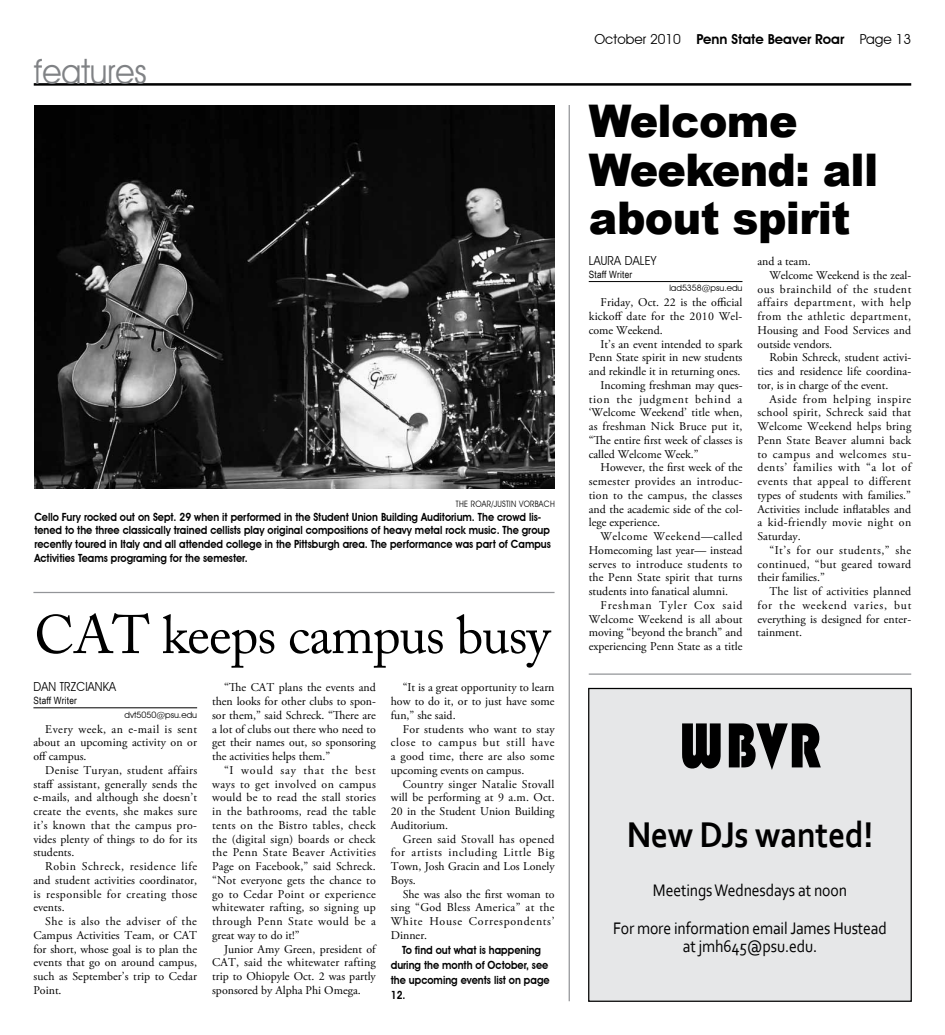
<style>
.page{position:relative;width:945px;height:1035px;background:#fff}
.page>*{position:absolute;margin:0;border:0;box-sizing:border-box;transform-origin:0 0}
.t1{font:66px "Bauhaus 93";color:#000;scale:.83 1}
.t2{font:53.75px "Adobe Caslon Pro";letter-spacing:-.02em;color:#000}
.t3{font:900 45px/48.6px "Arial";letter-spacing:-.015em;color:#000;scale:.95 1}
.t4{font:700 37.5px "Corbel";letter-spacing:-.01em;color:#000;scale:.9 1}
.t5{font:35px "Avant Garde IT Cby BT";color:#808285;scale:.9 1}
.t6{font:17.5px/37.5px "Corbel";letter-spacing:-.01em;color:#000;text-align:center;scale:.9 1}
.t7{font:600 13.75px "Avant Garde IT Cby BT";letter-spacing:-.01em;color:#000}
.t8{font:12.5px "Avant Garde IT Cby BT";letter-spacing:.015em;color:#000;scale:.93 1}
.t9{font:11.88px/13.8px "Adobe Garamond Pro";letter-spacing:.005em;color:#000;text-align:justify}
.t10{font:11.88px "Adobe Garamond Pro";letter-spacing:.025em;color:#000}
.t11{font:11.88px "Adobe Garamond Pro";letter-spacing:.045em;color:#000}
.t12{font:11.88px "Adobe Garamond Pro";letter-spacing:.04em;color:#000}
.t13{font:11.88px "Adobe Garamond Pro";letter-spacing:.05em;color:#000}
.t14{font:11.88px "Adobe Garamond Pro";letter-spacing:.03em;color:#000}
.t15{font:11.88px "Adobe Garamond Pro";letter-spacing:.065em;color:#000}
.t16{font:11.88px "Adobe Garamond Pro";letter-spacing:.06em;color:#000}
.t17{font:11.88px "Adobe Garamond Pro";letter-spacing:.07em;color:#000}
.t18{font:600 11.25px/13.8px "Avant Garde IT Cby BT";color:#000;scale:.9 1}
.t19{font:10px "Arial Narrow";letter-spacing:.025em;color:#000}
.t20{font:8.75px "Avant Garde IT Cby BT";color:#000}
.t21{font:8.75px "Avant Garde IT Cby BT";color:#000;scale:.9 1}
.s1{font-weight:400}
</style>
<div class="page">
<hr style="left:34px;top:83px;width:877px;height:3px;background:#000">
<hr style="left:589px;top:281px;width:153px;height:1px;background:#000">
<img style="left:34px;top:105px;width:521px;height:384px">
<hr style="left:569px;top:105px;width:1px;height:896px;background:#939598">
<hr style="left:33px;top:592px;width:522px;height:1px;background:#939598">
<hr style="left:33px;top:708px;width:164px;height:1px;background:#000">
<div style="left:589px;top:688px;width:322px;height:313px;background:#e6e7e8"></div>
<div style="left:588px;top:688px;width:324px;height:314px;border:1px solid #000"></div>
<hr style="left:589px;top:673px;width:322px;height:2px;background:#939598">
<h3 class="t5" style="left:34px;top:50px;width:127px">features</h3>
<p class="t21" style="left:456px;top:498px;width:52px">THE ROAR/JUSTIN</p>
<p class="t21" style="left:519px;top:498px;width:41px">VORBACH</p>
<p class="t18" style="left:34px;top:510px;width:575px">Cello Fury rocked out on Sept. 29 when it performed in the Student Union Building Auditorium. The crowd lis&shy;tened to the three classically trained cellists play original compositions of heavy metal rock music. The group recently toured in Italy and all attended college in the Pittsburgh area. The performance was part of Campus Activities Teams programing for the semester.</p>
<h2 class="t2" style="left:34px;top:603px;width:517px">CAT keeps campus busy</h2>
<p class="t8" style="left:33px;top:679px;width:91px">Dan Trzcianka</p>
<p class="t19" style="left:33px;top:693px;width:45px">Staff Writer</p>
<p class="t20" style="left:125px;top:709px;width:74px">dvt5050@psu.edu</p>
<p class="t9" style="left:33px;top:722px;width:165px;text-indent:12px">Every week, an e-mail is sent about an upcoming activity on or off campus.</p>
<p class="t9" style="left:33px;top:764px;width:165px;text-indent:12px">Denise Turyan, student affairs staff assistant, generally sends the e-mails, and although she doesn’t create the events, she makes sure it’s known that the campus pro&shy;vides plenty of things to do for its students.</p>
<p class="t9" style="left:33px;top:860px;width:165px;text-indent:12px">Robin Schreck, residence life and student activities coordinator, is responsible for creating those events.</p>
<p class="t9" style="left:33px;top:915px;width:165px;text-indent:12px">She is also the adviser of the Campus Activities Team, or CAT for short, whose goal is to plan the events that go on around campus, such as September’s trip to Cedar Point.</p>
<p class="t9" style="left:212px;top:681px;width:165px;text-indent:12px">“The CAT plans the events and then looks for other clubs to spon&shy;sor them,” said Schreck. “There are a lot of clubs out there who need to get their names out, so sponsoring the activities helps them.”</p>
<p class="t9" style="left:212px;top:764px;width:165px;text-indent:12px">“I would say that the best ways to get involved on campus would be to read the stall stories in the bathrooms, read the table tents on the Bistro tables, check the (digital sign) boards or check the Penn State Beaver Activities Page on Facebook,” said Schreck. “Not everyone gets the chance to go to Cedar Point or experience whitewater rafting, so signing up through Penn State would be a great way to do it!”</p>
<p class="t9" style="left:212px;top:942px;width:165px;text-indent:12px">Junior Amy Green, president of CAT, said the whitewater rafting trip to Ohiopyle Oct. 2 was partly sponsored by Alpha Phi Omega.</p>
<p class="t9" style="left:391px;top:681px;width:165px;text-indent:12px">“It is a great opportunity to learn how to do it, or to just have some fun,” she said.</p>
<p class="t9" style="left:391px;top:722px;width:165px;text-indent:12px">For students who want to stay close to campus but still have a good time, there are also some upcoming events on campus.</p>
<p class="t9" style="left:391px;top:777px;width:165px;text-indent:12px">Country singer Natalie Stovall will be performing at 9 a.m. Oct.<br>20 in the Student Union Building Auditorium.</p>
<p class="t9" style="left:391px;top:832px;width:165px;text-indent:12px">Green said Stovall has opened for artists including Little Big Town, Josh Gracin and Los Lonely Boys.</p>
<p class="t9" style="left:391px;top:887px;width:165px;text-indent:12px">She was also the first woman to sing “God Bless America” at the White House Correspondents’ Dinner.</p>
<p class="t18" style="left:391px;top:942px;width:178px;line-height:15px;text-indent:11px">To find out what is happening during the month of October, see the upcoming events list on page<br>12.</p>
<p class="t7" style="left:594px;top:31px;width:318px"><span class="s1">October 2010</span> Penn State Beaver Roar <span class="s1">Page 13</span></p>
<h3 class="t3" style="left:589px;top:95px;width:306px">Welcome<br>Weekend: all about spirit</h3>
<p class="t8" style="left:589px;top:253px;width:74px">Laura Daley</p>
<p class="t19" style="left:589px;top:267px;width:45px">Staff Writer</p>
<p class="t20" style="left:669px;top:283px;width:75px">lad5358@psu.edu</p>
<p class="t9" style="left:589px;top:296px;width:155px;text-indent:12px">Friday, Oct. 22 is the official kickoff date for the 2010 Wel&shy;come Weekend.</p>
<p class="t9" style="left:601px;top:337px;width:143px">It’s an event intended to spark</p>
<p class="t9" style="left:589px;top:351px;width:155px">Penn State spirit in new students</p>
<p class="t9" style="left:589px;top:365px;width:153px">and rekindle it in returning ones.</p>
<p class="t9" style="left:601px;top:379px;width:143px">Incoming freshman may ques-</p>
<p class="t16" style="left:589px;top:392px;width:155px">tion the judgment behind a</p>
<p class="t9" style="left:589px;top:406px;width:155px">‘Welcome Weekend’ title when,</p>
<p class="t9" style="left:589px;top:420px;width:155px">as freshman Nick Bruce put it,</p>
<p class="t9" style="left:589px;top:434px;width:155px">“The entire first week of classes is</p>
<p class="t9" style="left:589px;top:447px;width:111px">called Welcome Week.”</p>
<p class="t9" style="left:601px;top:461px;width:143px">However, the first week of the</p>
<p class="t10" style="left:589px;top:474px;width:155px">semester provides an introduc-</p>
<p class="t9" style="left:589px;top:489px;width:155px">tion to the campus, the classes</p>
<p class="t9" style="left:589px;top:502px;width:155px">and the academic side of the col-</p>
<p class="t9" style="left:589px;top:516px;width:73px">lege experience.</p>
<p class="t13" style="left:601px;top:529px;width:143px">Welcome Weekend—called</p>
<p class="t9" style="left:589px;top:544px;width:155px">Homecoming last year— instead</p>
<p class="t10" style="left:589px;top:557px;width:155px">serves to introduce students to</p>
<p class="t9" style="left:589px;top:571px;width:155px">the Penn State spirit that turns</p>
<p class="t9" style="left:589px;top:585px;width:141px">students into fanatical alumni.</p>
<p class="t17" style="left:601px;top:598px;width:143px">Freshman Tyler Cox said</p>
<p class="t9" style="left:589px;top:612px;width:155px">Welcome Weekend is all about</p>
<p class="t9" style="left:589px;top:626px;width:155px">moving “beyond the branch” and</p>
<p class="t9" style="left:589px;top:640px;width:155px">experiencing Penn State as a title</p>
<p class="t9" style="left:758px;top:255px;width:55px">and a team.</p>
<p class="t9" style="left:769px;top:269px;width:143px">Welcome Weekend is the zeal-</p>
<p class="t11" style="left:758px;top:282px;width:155px">ous brainchild of the student</p>
<p class="t11" style="left:758px;top:295px;width:155px">affairs department, with help</p>
<p class="t12" style="left:758px;top:309px;width:155px">from the athletic department,</p>
<p class="t9" style="left:758px;top:324px;width:155px">Housing and Food Services and</p>
<p class="t9" style="left:758px;top:337px;width:76px">outside vendors.</p>
<p class="t9" style="left:769px;top:351px;width:143px">Robin Schreck, student activi-</p>
<p class="t9" style="left:758px;top:365px;width:155px">ties and residence life coordina-</p>
<p class="t9" style="left:758px;top:379px;width:132px">tor, is in charge of the event.</p>
<p class="t13" style="left:769px;top:392px;width:143px">Aside from helping inspire</p>
<p class="t10" style="left:758px;top:405px;width:155px">school spirit, Schreck said that</p>
<p class="t9" style="left:758px;top:420px;width:155px">Welcome Weekend helps bring</p>
<p class="t9" style="left:758px;top:434px;width:155px">Penn State Beaver alumni back</p>
<p class="t12" style="left:758px;top:447px;width:155px">to campus and welcomes stu-</p>
<p class="t11" style="left:758px;top:460px;width:155px">dents’ families with “a lot of</p>
<p class="t14" style="left:758px;top:474px;width:155px">events that appeal to different</p>
<p class="t9" style="left:758px;top:489px;width:155px">types of students with families.”</p>
<p class="t9" style="left:758px;top:502px;width:155px">Activities include inflatables and</p>
<p class="t12" style="left:758px;top:515px;width:155px">a kid-friendly movie night on</p>
<p class="t9" style="left:758px;top:530px;width:45px">Saturday.</p>
<p class="t11" style="left:769px;top:543px;width:143px">“It’s for our students,” she</p>
<p class="t10" style="left:758px;top:557px;width:155px">continued, “but geared toward</p>
<p class="t9" style="left:758px;top:571px;width:69px">their families.”</p>
<p class="t9" style="left:769px;top:585px;width:143px">The list of activities planned</p>
<p class="t15" style="left:758px;top:598px;width:155px">for the weekend varies, but</p>
<p class="t9" style="left:758px;top:612px;width:155px">everything is designed for enter-</p>
<p class="t9" style="left:758px;top:626px;width:46px">tainment.</p>
<h1 class="t1" style="left:679px;top:708px;width:172px">WBVR</h1>
<h3 class="t4" style="left:627px;top:812px;width:276px">New DJs wanted!</h3>
<h3 class="t6" style="left:613px;top:871px;width:306px">Meetings Wednesdays at noon<br>For more information email James Hustead</h3>
<h3 class="t6" style="left:683px;top:927px;width:151px">at jmh645@psu.edu.</h3>
</div>
